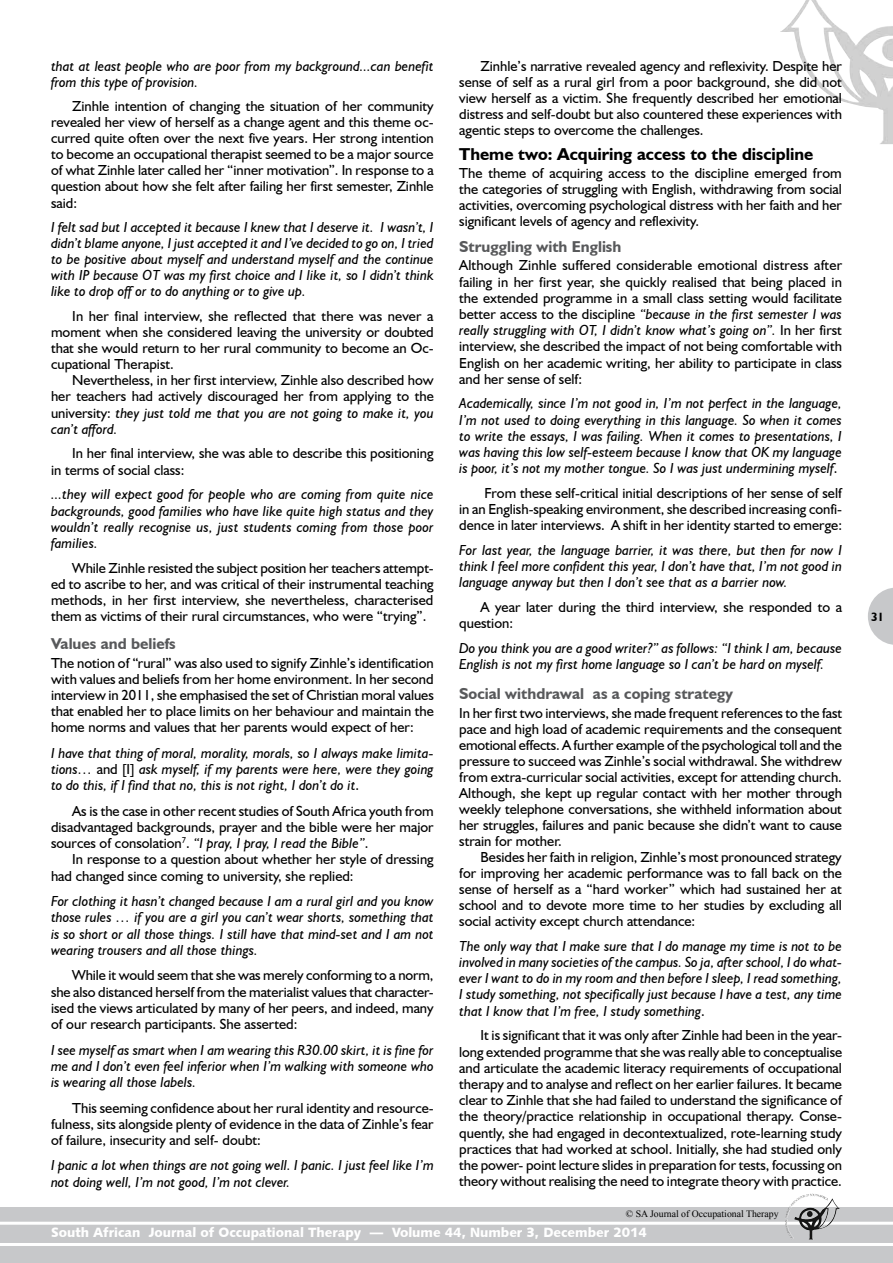
<style>
.page{position:relative;width:893px;height:1263px;background:#fff}
.page>*{position:absolute;margin:0;border:0;box-sizing:border-box;transform-origin:0 0}
.t1{font:700 17.25px "Humanist 521 BT";color:#000}
.t2{font:700 15.75px "Humanist 521 BT";color:#58595b}
.t3{font:14.55px/16.2px "Humanist 521 BT";color:#000;text-align:justify}
.t4{font:italic 14.55px/16.2px "Humanist 521 BT";color:#000;text-align:justify}
.t5{font:13.5px "Humanist 531 BT Black A";color:#fff}
.t6{font:700 12px "Humanist 521 BT";color:#000}
.t7{font:9.75px "Times New Roman";color:#000}
.s1{font-style:italic}
.s2{font-style:normal}
</style>
<div class="page">
<svg style="left:868px;top:588px;width:25px;height:57px"></svg>
<div style="left:0;top:1208px;width:893px;height:55px;background:#c7c8ca"></div>
<hr style="left:0;top:1222px;width:893px;height:3px;background:#fff">
<hr style="left:0;top:1243px;width:893px;height:3px;background:#fff">
<img style="left:805px;top:1194px;width:18px;height:4px">
<img style="left:780px;top:0;width:113px;height:144px">
<p class="t4" style="left:51px;top:57px;width:384px">that at least people who are poor from my background...can benefit from this type of provision.</p>
<p class="t3" style="left:51px;top:98px;width:384px;text-indent:21px">Zinhle intention of changing the situation of her community revealed her view of herself as a change agent and this theme oc&shy;curred quite often over the next five years. Her strong intention to become an occupational therapist seemed to be a major source of what Zinhle later called her “inner motivation”. In response to a question about how she felt after failing her first semester, Zinhle said:</p>
<p class="t4" style="left:51px;top:219px;width:384px">I felt sad but I accepted it because I knew that I deserve it. I wasn’t, I didn’t blame anyone, I just accepted it and I’ve decided to go on, I tried to be positive about myself and understand myself and the continue with IP because OT was my first choice and I like it, so I didn’t think like to drop off or to do anything or to give up.</p>
<p class="t3" style="left:51px;top:308px;width:384px;text-indent:21px">In her final interview, she reflected that there was never a moment when she considered leaving the university or doubted that she would return to her rural community to become an Oc&shy;cupational Therapist.</p>
<p class="t3" style="left:51px;top:372px;width:384px;text-indent:21px">Nevertheless, in her first interview, Zinhle also described how her teachers had actively discouraged her from applying to the university: <span class="s1">they just told me that you are not going to make it, you can’t afford.</span></p>
<p class="t3" style="left:51px;top:445px;width:384px;text-indent:21px">In her final interview, she was able to describe this positioning in terms of social class:</p>
<p class="t4" style="left:51px;top:486px;width:384px">...they will expect good for people who are coming from quite nice backgrounds, good families who have like quite high status and they wouldn’t really recognise us, just students coming from those poor families.</p>
<p class="t3" style="left:51px;top:559px;width:384px;text-indent:21px">While Zinhle resisted the subject position her teachers attempt&shy;ed to ascribe to her, and was critical of their instrumental teaching methods, in her first interview, she nevertheless, characterised them as victims of their rural circumstances, who were “trying”.</p>
<p class="t2" style="left:51px;top:634px;width:126px">Values and beliefs</p>
<p class="t3" style="left:51px;top:654px;width:384px">The notion of “rural” was also used to signify Zinhle’s identification with values and beliefs from her home environment. In her second interview in 2011, she emphasised the set of Christian moral values that enabled her to place limits on her behaviour and maintain the home norms and values that her parents would expect of her:</p>
<p class="t4" style="left:51px;top:744px;width:384px">I have that thing of moral, morality, morals, so I always make limita&shy;tions… <span class="s2">and [I]</span> ask myself, if my parents were here, were they going to do this, if I find that no, this is not right, I don’t do it<span class="s2">.</span></p>
<p class="t3" style="left:51px;top:802px;width:384px;text-indent:21px">As is the case in other recent studies of South Africa youth from disadvantaged backgrounds, prayer and the bible were her major sources of consolation<sup>7</sup>. <span class="s1">“I pray, I pray, I read the Bible”</span>.</p>
<p class="t3" style="left:51px;top:851px;width:384px;text-indent:21px">In response to a question about whether her style of dressing had changed since coming to university, she replied:</p>
<p class="t4" style="left:51px;top:893px;width:384px">For clothing it hasn’t changed because I am a rural girl and you know those rules … if you are a girl you can’t wear shorts, something that is so short or all those things. I still have that mind-set and I am not wearing trousers and all those things.</p>
<p class="t3" style="left:51px;top:967px;width:384px;text-indent:21px">While it would seem that she was merely conforming to a norm, she also distanced herself from the materialist values that character&shy;ised the views articulated by many of her peers, and indeed, many of our research participants. She asserted:</p>
<p class="t4" style="left:51px;top:1041px;width:384px">I see myself as smart when I am wearing this R30.00 skirt, it is fine for me and I don’t even feel inferior when I’m walking with someone who is wearing all those labels.</p>
<p class="t3" style="left:51px;top:1099px;width:384px;text-indent:21px">This seeming confidence about her rural identity and resource&shy;fulness, sits alongside plenty of evidence in the data of Zinhle’s fear of failure, insecurity and self- doubt:</p>
<p class="t4" style="left:51px;top:1157px;width:384px">I panic a lot when things are not going well. I panic. I just feel like I’m not doing well, I’m not good, I’m not clever.</p>
<p class="t3" style="left:459px;top:57px;width:384px;text-indent:21px">Zinhle’s narrative revealed agency and reflexivity. Despite her sense of self as a rural girl from a poor background, she did not view herself as a victim. She frequently described her emotional distress and self-doubt but also countered these experiences with agentic steps to overcome the challenges.</p>
<p class="t1" style="left:459px;top:143px;width:356px">Theme two: Acquiring access to the discipline</p>
<p class="t3" style="left:459px;top:165px;width:384px">The theme of acquiring access to the discipline emerged from the categories of struggling with English, withdrawing from social activities, overcoming psychological distress with her faith and her significant levels of agency and reflexivity.</p>
<p class="t2" style="left:459px;top:237px;width:164px">Struggling with English</p>
<p class="t3" style="left:459px;top:257px;width:384px">Although Zinhle suffered considerable emotional distress after failing in her first year, she quickly realised that being placed in the extended programme in a small class setting would facilitate better access to the discipline <span class="s1">“because in the first semester I was really struggling with OT, I didn’t know what’s going on”.</span> In her first interview, she described the impact of not being comfortable with English on her academic writing, her ability to participate in class and her sense of self:</p>
<p class="t4" style="left:459px;top:395px;width:384px">Academically, since I’m not good in, I’m not perfect in the language, I’m not used to doing everything in this language. So when it comes to write the essays, I was failing. When it comes to presentations, I was having this low self-esteem because I know that OK my language is poor, it’s not my mother tongue. So I was just undermining myself<span class="s2">.</span></p>
<p class="t3" style="left:459px;top:485px;width:384px;text-indent:25px">From these self-critical initial descriptions of her sense of self in an English-speaking environment, she described increasing confi&shy;dence in later interviews. A shift in her identity started to emerge:</p>
<p class="t4" style="left:459px;top:542px;width:384px">For last year, the language barrier, it was there, but then for now I think I feel more confident this year, I don’t have that, I’m not good in language anyway but then I don’t see that as a barrier now.</p>
<p class="t3" style="left:459px;top:599px;width:384px;text-indent:21px">A year later during the third interview, she responded to a question:</p>
<p class="t4" style="left:459px;top:640px;width:384px">Do you think you are a good writer?” as follows: “I think I am, because<br>English is not my first home language so I can’t be hard on myself.</p>
<p class="t2" style="left:459px;top:684px;width:275px">Social withdrawal as a coping strategy</p>
<p class="t3" style="left:459px;top:704px;width:384px">In her first two interviews, she made frequent references to the fast pace and high load of academic requirements and the consequent emotional effects. A further example of the psychological toll and the pressure to succeed was Zinhle’s social withdrawal. She withdrew from extra-curricular social activities, except for attending church.<br>Although, she kept up regular contact with her mother through weekly telephone conversations, she withheld information about her struggles, failures and panic because she didn’t want to cause strain for mother.</p>
<p class="t3" style="left:459px;top:849px;width:384px;text-indent:21px">Besides her faith in religion, Zinhle’s most pronounced strategy for improving her academic performance was to fall back on the sense of herself as a “hard worker” which had sustained her at school and to devote more time to her studies by excluding all social activity except church attendance:</p>
<p class="t4" style="left:459px;top:937px;width:384px">The only way that I make sure that I do manage my time is not to be involved in many societies of the campus. So ja, after school, I do what&shy;ever I want to do in my room and then before I sleep, I read something, I study something, not specifically just because I have a test, any time that I know that I’m free, I study something<span class="s2">.</span></p>
<p class="t3" style="left:459px;top:1027px;width:384px;text-indent:21px">It is significant that it was only after Zinhle had been in the year&shy;long extended programme that she was really able to conceptualise and articulate the academic literacy requirements of occupational therapy and to analyse and reflect on her earlier failures. It became clear to Zinhle that she had failed to understand the significance of the theory/practice relationship in occupational therapy. Conse&shy;quently, she had engaged in decontextualized, rote-learning study practices that had worked at school. Initially, she had studied only the power- point lecture slides in preparation for tests, focussing on theory without realising the need to integrate theory with practice.</p>
<p class="t7" style="left:626px;top:1207px;width:154px">© SA Journal of Occupational Therapy</p>
<p class="t5" style="left:51px;top:1224px;width:597px">South African Journal of Occupational Therapy — Volume 44, Number 3, December 2014</p>
<p class="t6" style="left:871px;top:609px;width:15px">31</p>
</div>
